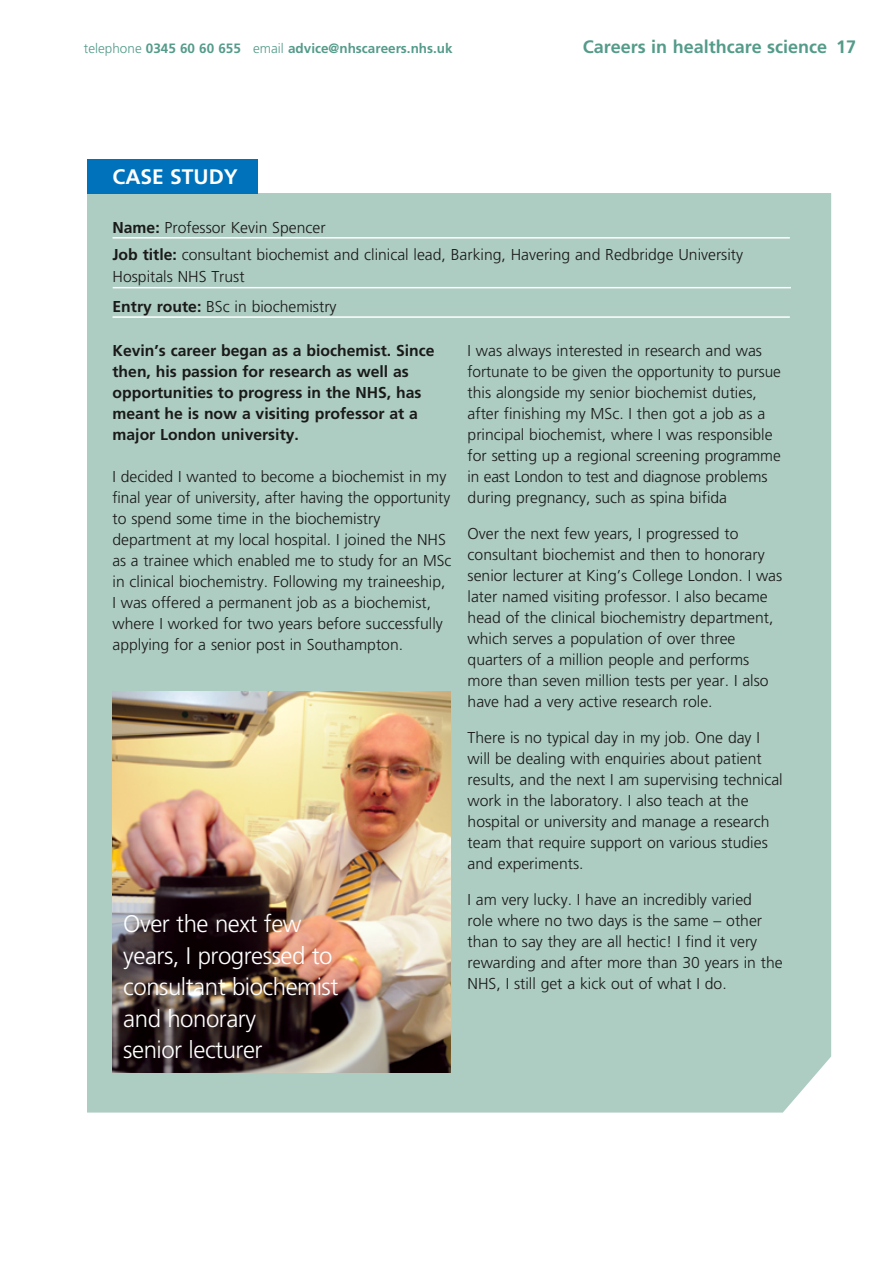
<style>
.page{position:relative;width:893px;height:1263px;background:#fff}
.page>*{position:absolute;margin:0;border:0;box-sizing:border-box;transform-origin:0 0}
.t1{font:300 24px/31.5px "Frutiger";letter-spacing:-.02em;color:#fff}
.Case_study_-_title_b{font:700 21px "Frutiger";color:#fff}
.t2{font:700 18px "Frutiger";color:#549b8a}
.Case_study_-_details{font:300 15.75px/21px "Frutiger";color:#1a1a18}
.t3{font:700 15.75px/21px "Frutiger";color:#1a1a18}
.t4{font:700 13.5px "Frutiger";color:#549b8a}
.s1{font-weight:300}
.s2{font-weight:700}
</style>
<div class="page">
<div style="left:87px;top:193px;width:744px;height:919px;background:#adccc2"></div>
<img style="left:113px;top:691px;width:338px;height:381px">
<hr style="left:113px;top:287px;width:678px;height:1px;background:#fff">
<hr style="left:113px;top:237px;width:677px;height:2px;background:#fff">
<hr style="left:113px;top:316px;width:677px;height:2px;background:#fff">
<div style="left:87px;top:159px;width:170px;height:34px;background:#0072bc"></div>
<p class="t4" style="left:84px;top:40px;width:370px"><span class="s1">telephone</span> 0345 60 60 655 <span class="s1">email</span> advice@nhscareers.nhs.uk</p>
<p class="t2" style="left:583px;top:36px;width:275px">Careers in healthcare science 17</p>
<p class="Case_study_-_title_b" style="left:113px;top:165px;width:127px">CASE STUDY</p>
<p class="Case_study_-_details" style="left:113px;top:217px;width:215px"><span class="s2">Name:</span> Professor Kevin Spencer</p>
<p class="Case_study_-_details" style="left:113px;top:243px;width:632px;line-height:22.5px"><span class="s2">Job title:</span> consultant biochemist and clinical lead, Barking, Havering and Redbridge University<br>Hospitals NHS Trust</p>
<p class="Case_study_-_details" style="left:113px;top:296px;width:226px"><span class="s2">Entry route:</span> BSc in biochemistry</p>
<p class="Case_study_-_details" style="left:468px;top:340px;width:315px">I was always interested in research and was fortunate to be given the opportunity to pursue this alongside my senior biochemist duties, after finishing my MSc. I then got a job as a principal biochemist, where I was responsible for setting up a regional screening programme in east London to test and diagnose problems during pregnancy, such as spina bifida</p>
<p class="Case_study_-_details" style="left:468px;top:523px;width:316px">Over the next few years, I progressed to consultant biochemist and then to honorary senior lecturer at King’s College London. I was later named visiting professor. I also became head of the clinical biochemistry department, which serves a population of over three quarters of a million people and performs more than seven million tests per year. I also have had a very active research role.</p>
<p class="Case_study_-_details" style="left:468px;top:727px;width:317px">There is no typical day in my job. One day I will be dealing with enquiries about patient results, and the next I am supervising technical work in the laboratory. I also teach at the hospital or university and manage a research team that require support on various studies and experiments.</p>
<p class="Case_study_-_details" style="left:468px;top:889px;width:317px">I am very lucky. I have an incredibly varied<br>role where no two days is the same – other than to say they are all hectic! I find it very rewarding and after more than 30 years in the NHS, I still get a kick out of what I do.</p>
<p class="t3" style="left:113px;top:340px;width:324px">Kevin’s career began as a biochemist. Since then, his passion for research as well as opportunities to progress in the NHS, has meant he is now a visiting professor at a major London university.</p>
<p class="Case_study_-_details" style="left:113px;top:466px;width:340px">I decided I wanted to become a biochemist in my final year of university, after having the opportunity to spend some time in the biochemistry department at my local hospital. I joined the NHS as a trainee which enabled me to study for an MSc in clinical biochemistry. Following my traineeship, I was offered a permanent job as a biochemist, where I worked for two years before successfully applying for a senior post in Southampton.</p>
<h1 class="t1" style="left:123px;top:908px;width:217px">Over the next few years, I progressed to consultant biochemist and honorary<br>senior lecturer</h1>
</div>
